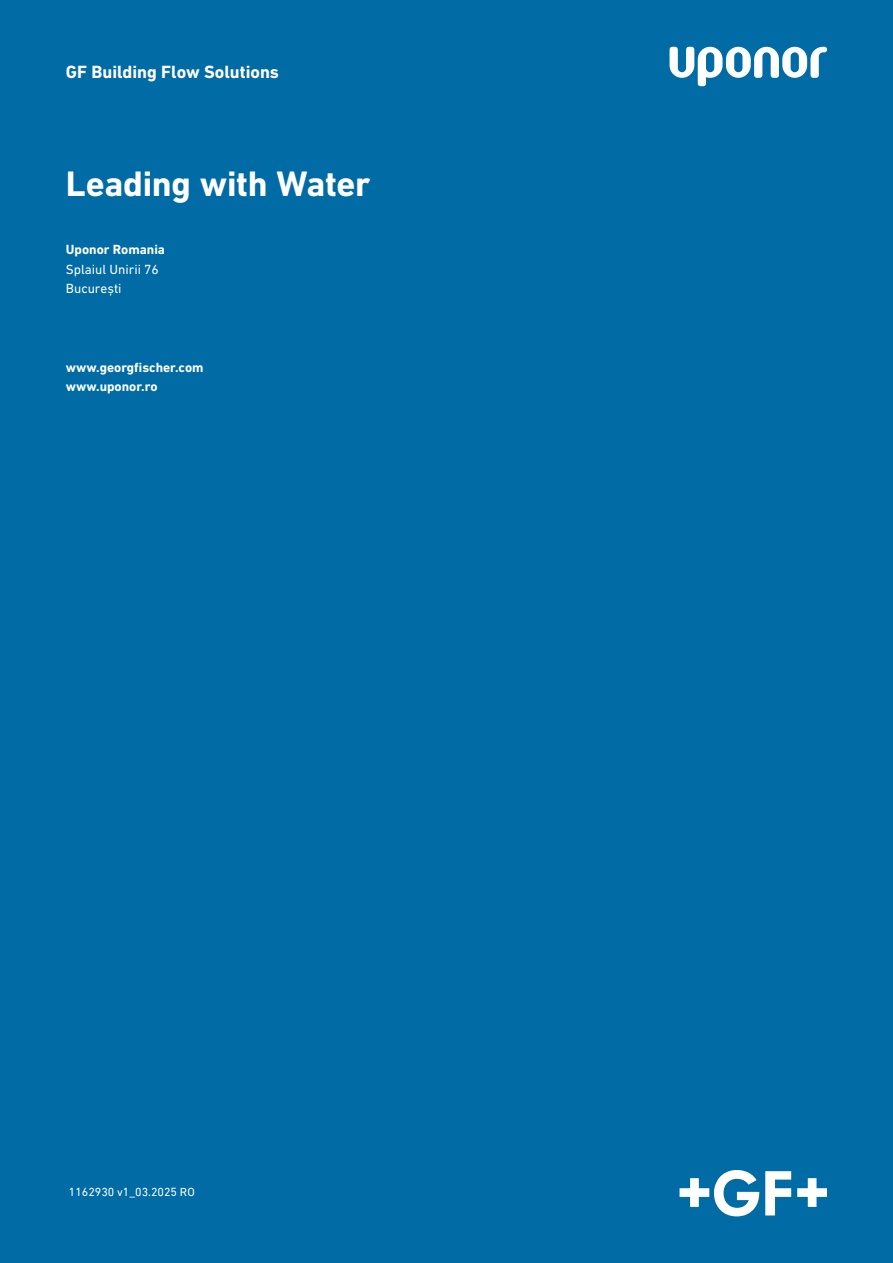
<style>
.page{position:relative;width:893px;height:1263px;background:#006ba4}
.page>*{position:absolute;margin:0;border:0;box-sizing:border-box;transform-origin:0 0}
.t1{font:700 36px "DIN Next W1 G";letter-spacing:-.01em;color:#fff}
.t2{font:700 18px "DIN Next W1 G";color:#fff}
.t3{font:700 13.5px/19.5px "DIN Next W1 G";color:#fff}
.t4{font:13.5px/19.5px "DIN Next W1 G";color:#fff}
.t5{font:12px "DIN Nextfor GF";color:#fff}
</style>
<div class="page">
<svg style="left:679px;top:1170px;width:80px;height:46px"></svg>
<svg style="left:765px;top:1171px;width:26px;height:44px"></svg>
<svg style="left:797px;top:1178px;width:30px;height:29px"></svg>
<svg style="left:670px;top:47px;width:157px;height:39px"></svg>
<h2 class="t2" style="left:66px;top:61px;width:215px">GF Building Flow Solutions</h2>
<h1 class="t1" style="left:66px;top:163px;width:306px">Leading with Water</h1>
<p class="t3" style="left:66px;top:240px;width:101px">Uponor Romania</p>
<p class="t4" style="left:66px;top:259px;width:95px">Splaiul Unirii 76<br>București</p>
<p class="t3" style="left:66px;top:357px;width:139px">www.georgfischer.com www.uponor.ro</p>
<p class="t5" style="left:69px;top:1184px;width:127px">1162930 v1_03.2025 RO</p>
</div>
